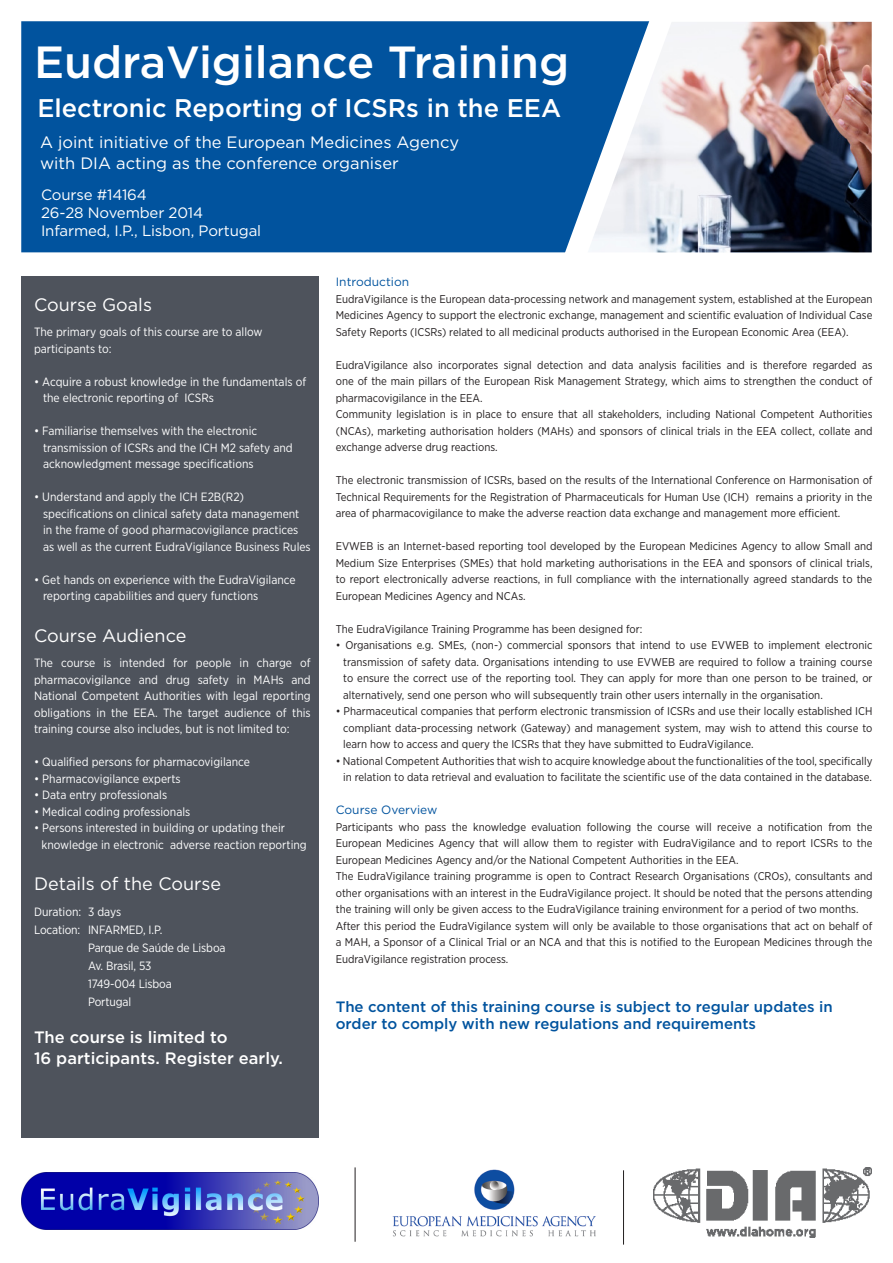
<style>
.page{position:relative;width:893px;height:1263px;background:#fff}
.page>*{position:absolute;margin:0;border:0;box-sizing:border-box;transform-origin:0 0}
.t1{font:500 45px "Gotham";color:#fff}
.t2{font:500 25.5px "Gotham";color:#fff}
.t3{font:18px "Gotham";color:#fff}
.t4{font:16.5px "Gotham";color:#fff}
.t5{font:500 16.5px "Gotham";color:#fff}
.t6{font:500 15px/16.5px "Gotham";color:#01539e}
.t7{font:15px "Gotham";letter-spacing:-.01em;color:#fff}
.t8{font:12px/16.5px "Gotham Narrow";color:#fff}
.t9{font:12px "Gotham";color:#01539e}
.t10{font:11.25px/16.5px "Gotham Narrow";color:#231f20;text-align:justify}
</style>
<div class="page">
<img style="left:654px;top:1167px;width:218px;height:70px">
<img style="left:392px;top:1169px;width:204px;height:68px">
<img style="left:21px;top:1173px;width:298px;height:56px">
<hr style="left:623px;top:1170px;width:1px;height:74px;background:#231f20">
<hr style="left:355px;top:1167px;width:1px;height:75px;background:#231f20">
<div style="left:21px;top:21px;width:543px;height:231px;background:#01539e"></div>
<div style="left:21px;top:276px;width:298px;height:862px;background:#4e535c"></div>
<img style="left:672px;top:22px;width:200px;height:230px">
<svg style="left:564px;top:21px;width:108px;height:232px"></svg>
<p class="t1" style="left:34px;top:32px;width:537px">EudraVigilance Training</p>
<p class="t2" style="left:37px;top:91px;width:525px">Electronic Reporting of ICSRs in the EEA</p>
<p class="t4" style="left:40px;top:132px;width:420px">A joint initiative of the European Medicines Agency</p>
<p class="t4" style="left:40px;top:153px;width:360px">with DIA acting as the conference organiser</p>
<p class="t7" style="left:41px;top:185px;width:107px">Course #14164</p>
<p class="t7" style="left:41px;top:203px;width:164px">26-28 November 2014</p>
<p class="t7" style="left:41px;top:221px;width:222px">Infarmed, I.P., Lisbon, Portugal</p>
<p class="t3" style="left:34px;top:293px;width:119px">Course Goals</p>
<p class="t8" style="left:34px;top:323px;width:230px">The primary goals of this course are to allow participants to:</p>
<p class="t8" style="left:43px;top:373px;width:265px;text-indent:-9px">• Acquire a robust knowledge in the fundamentals of the electronic reporting of ICSRs</p>
<p class="t8" style="left:43px;top:422px;width:251px;text-indent:-9px">• Familiarise themselves with the electronic transmission of ICSRs and the ICH M2 safety and acknowledgment message specifications</p>
<p class="t8" style="left:43px;top:488px;width:269px;text-indent:-9px">• Understand and apply the ICH E2B(R2) specifications on clinical safety data management in the frame of good pharmacovigilance practices as well as the current EudraVigilance Business Rules</p>
<p class="t8" style="left:43px;top:571px;width:254px;text-indent:-9px">• Get hands on experience with the EudraVigilance reporting capabilities and query functions</p>
<p class="t3" style="left:34px;top:624px;width:154px">Course Audience</p>
<p class="t8" style="left:34px;top:654px;width:278px;text-align:justify">The course is intended for people in charge of pharmacovigilance and drug safety in MAHs and National Competent Authorities with legal reporting obligations in the EEA. The target audience of this training course also includes, but is not limited to:</p>
<p class="t8" style="left:34px;top:753px;width:217px">• Qualified persons for pharmacovigilance</p>
<p class="t8" style="left:34px;top:770px;width:148px">• Pharmacovigilance experts</p>
<p class="t8" style="left:34px;top:786px;width:135px">• Data entry professionals</p>
<p class="t8" style="left:34px;top:803px;width:158px">• Medical coding professionals</p>
<p class="t8" style="left:42px;top:819px;width:267px;text-indent:-8px">• Persons interested in building or updating their knowledge in electronic adverse reaction reporting</p>
<p class="t3" style="left:34px;top:872px;width:189px">Details of the Course</p>
<p class="t8" style="left:34px;top:903px;width:89px">Duration: 3 days</p>
<p class="t8" style="left:34px;top:921px;width:130px">Location: INFARMED, I.P.</p>
<p class="t8" style="left:88px;top:939px;width:139px">Parque de Saúde de Lisboa</p>
<p class="t8" style="left:88px;top:957px;width:65px">Av. Brasil, 53</p>
<p class="t8" style="left:88px;top:975px;width:85px">1749-004 Lisboa</p>
<p class="t8" style="left:88px;top:993px;width:45px">Portugal</p>
<p class="t5" style="left:34px;top:1026px;width:195px">The course is limited to</p>
<p class="t5" style="left:34px;top:1047px;width:250px">16 participants. Register early.</p>
<p class="t9" style="left:336px;top:274px;width:75px">Introduction</p>
<p class="t10" style="left:336px;top:290px;width:538px">EudraVigilance is the European data-processing network and management system, established at the European Medicines Agency to support the electronic exchange, management and scientific evaluation of Individual Case Safety Reports (ICSRs) related to all medicinal products authorised in the European Economic Area (EEA).</p>
<p class="t10" style="left:336px;top:356px;width:538px">EudraVigilance also incorporates signal detection and data analysis facilities and is therefore regarded as one of the main pillars of the European Risk Management Strategy, which aims to strengthen the conduct of pharmacovigilance in the EEA.</p>
<p class="t10" style="left:336px;top:406px;width:538px">Community legislation is in place to ensure that all stakeholders, including National Competent Authorities (NCAs), marketing authorisation holders (MAHs) and sponsors of clinical trials in the EEA collect, collate and exchange adverse drug reactions.</p>
<p class="t10" style="left:336px;top:472px;width:538px">The electronic transmission of ICSRs, based on the results of the International Conference on Harmonisation of Technical Requirements for the Registration of Pharmaceuticals for Human Use (ICH) remains a priority in the area of pharmacovigilance to make the adverse reaction data exchange and management more efficient.</p>
<p class="t10" style="left:336px;top:538px;width:538px">EVWEB is an Internet-based reporting tool developed by the European Medicines Agency to allow Small and Medium Size Enterprises (SMEs) that hold marketing authorisations in the EEA and sponsors of clinical trials, to report electronically adverse reactions, in full compliance with the internationally agreed standards to the European Medicines Agency and NCAs.</p>
<p class="t10" style="left:336px;top:620px;width:308px">The EudraVigilance Training Programme has been designed for:</p>
<p class="t10" style="left:343px;top:637px;width:531px;text-indent:-8px">• Organisations e.g. SMEs, (non-) commercial sponsors that intend to use EVWEB to implement electronic transmission of safety data. Organisations intending to use EVWEB are required to follow a training course to ensure the correct use of the reporting tool. They can apply for more than one person to be trained, or alternatively, send one person who will subsequently train other users internally in the organisation.</p>
<p class="t10" style="left:343px;top:703px;width:531px;text-indent:-8px">• Pharmaceutical companies that perform electronic transmission of ICSRs and use their locally established ICH compliant data-processing network (Gateway) and management system, may wish to attend this course to learn how to access and query the ICSRs that they have submitted to EudraVigilance.</p>
<p class="t10" style="left:336px;top:752px;width:538px;text-align:right">• National Competent Authorities that wish to acquire knowledge about the functionalities of the tool, specifically in relation to data retrieval and evaluation to facilitate the scientific use of the data contained in the database.</p>
<p class="t9" style="left:336px;top:802px;width:103px">Course Overview</p>
<p class="t10" style="left:336px;top:818px;width:538px">Participants who pass the knowledge evaluation following the course will receive a notification from the European Medicines Agency that will allow them to register with EudraVigilance and to report ICSRs to the European Medicines Agency and/or the National Competent Authorities in the EEA.</p>
<p class="t10" style="left:336px;top:868px;width:538px">The EudraVigilance training programme is open to Contract Research Organisations (CROs), consultants and other organisations with an interest in the EudraVigilance project. It should be noted that the persons attending the training will only be given access to the EudraVigilance training environment for a period of two months.</p>
<p class="t10" style="left:336px;top:917px;width:538px">After this period the EudraVigilance system will only be available to those organisations that act on behalf of a MAH, a Sponsor of a Clinical Trial or an NCA and that this is notified to the European Medicines through the EudraVigilance registration process.</p>
<p class="t6" style="left:336px;top:998px;width:498px">The content of this training course is subject to regular updates in order to comply with new regulations and requirements</p>
</div>
